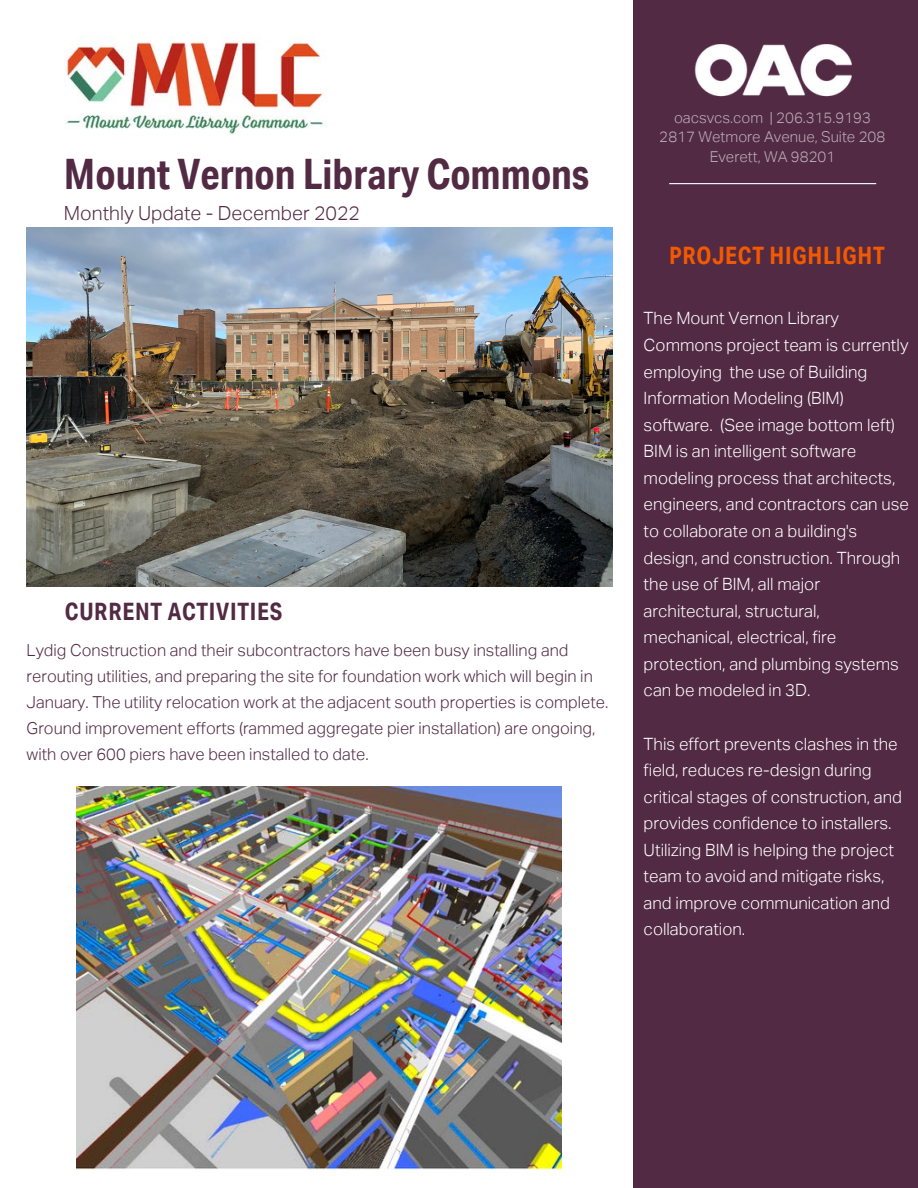
<style>
.page{position:relative;width:918px;height:1188px;background:#fff}
.page>*{position:absolute;margin:0;border:0;box-sizing:border-box;transform-origin:0 0}
.t1{font:700 42px "Aktiv Grotesk Cd";color:#522a44}
.t2{font:700 24px "Aktiv Grotesk Cd";letter-spacing:.03em;color:#522a44}
.t3{font:700 24px "Aktiv Grotesk Cd";letter-spacing:.03em;color:#f25900}
.t4{font:300 19.5px "Aktiv Grotesk";color:#522a44}
.t5{font:300 16.95px/26.5px "Aktiv Grotesk";color:#fff}
.t6{font:300 16.5px/25.8px "Aktiv Grotesk";color:#522a44}
.t7{font:300 15px/19.2px "Aktiv Grotesk";color:#fff;text-align:center}
</style>
<div class="page">
<div style="left:633px;top:0;width:285px;height:1188px;background:#522a44"></div>
<img style="left:694px;top:44px;width:158px;height:53px">
<hr style="left:669px;top:183px;width:207px;height:1px;background:#fff">
<img style="left:66px;top:37px;width:261px;height:98px">
<img style="left:27px;top:228px;width:586px;height:359px">
<img style="left:77px;top:786px;width:485px;height:384px">
<h1 class="t1" style="left:64px;top:159px;width:526px">Mount Vernon Library Commons</h1>
<p class="t4" style="left:64px;top:206px;width:298px">Monthly Update - December 2022</p>
<h2 class="t2" style="left:65px;top:603px;width:219px">CURRENT ACTIVITIES</h2>
<p class="t6" style="left:27px;top:640px;width:583px">Lydig Construction and their subcontractors have been busy installing and rerouting utilities, and preparing the site for foundation work which will begin in January. The utility relocation work at the adjacent south properties is complete.<br>Ground improvement efforts (rammed aggregate pier installation) are ongoing, with over 600 piers have been installed to date.</p>
<p class="t7" style="left:660px;top:111px;width:227px">oacsvcs.com | 206.315.9193<br>2817 Wetmore Avenue, Suite 208<br>Everett, WA 98201</p>
<h2 class="t3" style="left:669px;top:247px;width:217px">PROJECT HIGHLIGHT</h2>
<p class="t5" style="left:644px;top:308px;width:267px">The Mount Vernon Library<br>Commons project team is currently employing the use of Building<br>Information Modeling (BIM) software. (See image bottom left)<br>BIM is an intelligent software modeling process that architects, engineers, and contractors can use to collaborate on a building's design, and construction. Through the use of BIM, all major architectural, structural, mechanical, electrical, fire protection, and plumbing systems can be modeled in 3D.</p>
<p class="t5" style="left:644px;top:733px;width:260px">This effort prevents clashes in the field, reduces re-design during critical stages of construction, and provides confidence to installers.<br>Utilizing BIM is helping the project team to avoid and mitigate risks, and improve communication and collaboration.</p>
</div>
